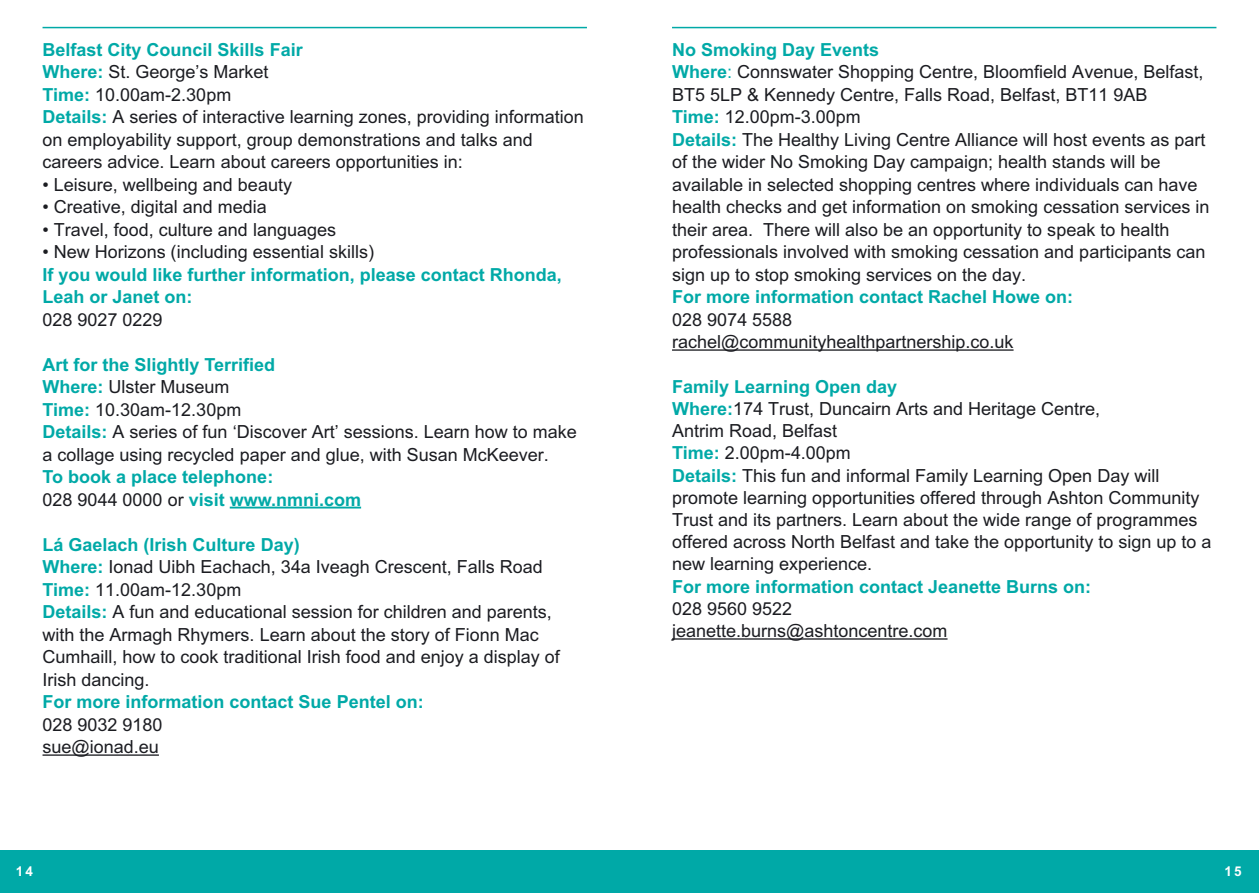
<style>
.page{position:relative;width:1259px;height:893px;background:#fff}
.page>*{position:absolute;margin:0;border:0;box-sizing:border-box;transform-origin:0 0}
.t1{font:18px/22.5px "Arial";color:#1b1c21}
.t2{font:700 18px/22.5px "Arial";color:#00a9a7}
.t3{font:700 13.5px "Arial";color:#fff}
.s1{font-weight:700;color:#00a9a7}
.s2{font-weight:400;color:#1b1c21}
.s3{color:#00a9a7}
</style>
<div class="page">
<hr style="left:672px;top:349px;width:341px;height:2px;background:#1b1c21">
<hr style="left:672px;top:638px;width:275px;height:2px;background:#1b1c21">
<div style="left:628px;top:850px;width:631px;height:43px;background:#00a9a7"></div>
<hr style="left:672px;top:27px;width:544px;height:1px;background:#00a9a7">
<hr style="left:230px;top:507px;width:131px;height:1px;background:#00a9a7">
<hr style="left:43px;top:754px;width:116px;height:2px;background:#1b1c21">
<div style="left:0;top:850px;width:629px;height:43px;background:#00a9a7"></div>
<hr style="left:43px;top:27px;width:544px;height:1px;background:#00a9a7">
<p class="t1" style="left:43px;top:40px;width:543px"><span class="s1">Belfast City Council Skills Fair<br>Where:</span> St. George’s Market<br><span class="s1">Time:</span> 10.00am-2.30pm<br><span class="s1">Details:</span> A series of interactive learning zones, providing information on employability support, group demonstrations and talks and careers advice. Learn about careers opportunities in:</p>
<p class="t1" style="left:43px;top:175px;width:251px">• Leisure, wellbeing and beauty</p>
<p class="t1" style="left:43px;top:197px;width:226px">• Creative, digital and media</p>
<p class="t1" style="left:43px;top:220px;width:295px">• Travel, food, culture and languages</p>
<p class="t1" style="left:43px;top:242px;width:333px">• New Horizons (including essential skills)</p>
<p class="t2" style="left:43px;top:263px;width:521px">If you would like further information, please contact Rhonda,<br>Leah or Janet on:</p>
<p class="t1" style="left:43px;top:310px;width:122px">028 9027 0229</p>
<p class="t1" style="left:43px;top:355px;width:536px"><span class="s1">Art for the Slightly Terrified<br>Where:</span> Ulster Museum<br><span class="s1">Time:</span> 10.30am-12.30pm<br><span class="s1">Details:</span> A series of fun ‘Discover Art’ sessions. Learn how to make a collage using recycled paper and glue, with Susan McKeever.</p>
<p class="t2" style="left:43px;top:466px;width:320px">To book a place telephone:<br><span class="s2">028 9044 0000 or</span> visit www.nmni.com</p>
<p class="t1" style="left:43px;top:535px;width:519px"><span class="s1">Lá Gaelach (Irish Culture Day)<br>Where:</span> Ionad Uibh Eachach, 34a Iveagh Crescent, Falls Road <span class="s1">Time:</span> 11.00am-12.30pm<br><span class="s1">Details:</span> A fun and educational session for children and parents, with the Armagh Rhymers. Learn about the story of Fionn Mac Cumhaill, how to cook traditional Irish food and enjoy a display of Irish dancing.</p>
<p class="t2" style="left:43px;top:691px;width:383px">For more information contact Sue Pentel on:</p>
<p class="t1" style="left:43px;top:715px;width:122px">028 9032 9180 sue@ionad.eu</p>
<p class="t1" style="left:672px;top:40px;width:539px"><span class="s1">No Smoking Day Events<br>Where</span><span class="s3">:</span> Connswater Shopping Centre, Bloomfield Avenue, Belfast, BT5 5LP &amp; Kennedy Centre, Falls Road, Belfast, BT11 9AB<br><span class="s1">Time:</span> 12.00pm-3.00pm<br><span class="s1">Details:</span> The Healthy Living Centre Alliance will host events as part of the wider No Smoking Day campaign; health stands will be available in selected shopping centres where individuals can have health checks and get information on smoking cessation services in their area. There will also be an opportunity to speak to health professionals involved with smoking cessation and participants can sign up to stop smoking services on the day.</p>
<p class="t2" style="left:672px;top:286px;width:403px">For more information contact Rachel Howe on:</p>
<p class="t1" style="left:672px;top:310px;width:343px">028 9074 5588 rachel@communityhealthpartnership.co.uk</p>
<p class="t1" style="left:672px;top:377px;width:541px"><span class="s1">Family Learning Open day<br>Where:</span>174 Trust, Duncairn Arts and Heritage Centre,<br>Antrim Road, Belfast<br><span class="s1">Time:</span> 2.00pm-4.00pm<br><span class="s1">Details:</span> This fun and informal Family Learning Open Day will promote learning opportunities offered through Ashton Community Trust and its partners. Learn about the wide range of programmes offered across North Belfast and take the opportunity to sign up to a new learning experience.</p>
<p class="t2" style="left:672px;top:575px;width:421px">For more information contact Jeanette Burns on:</p>
<p class="t1" style="left:672px;top:599px;width:277px">028 9560 9522 jeanette.burns@ashtoncentre.com</p>
<p class="t3" style="left:16px;top:863px;width:19px">14</p>
<p class="t3" style="left:1224px;top:863px;width:19px">15</p>
</div>
